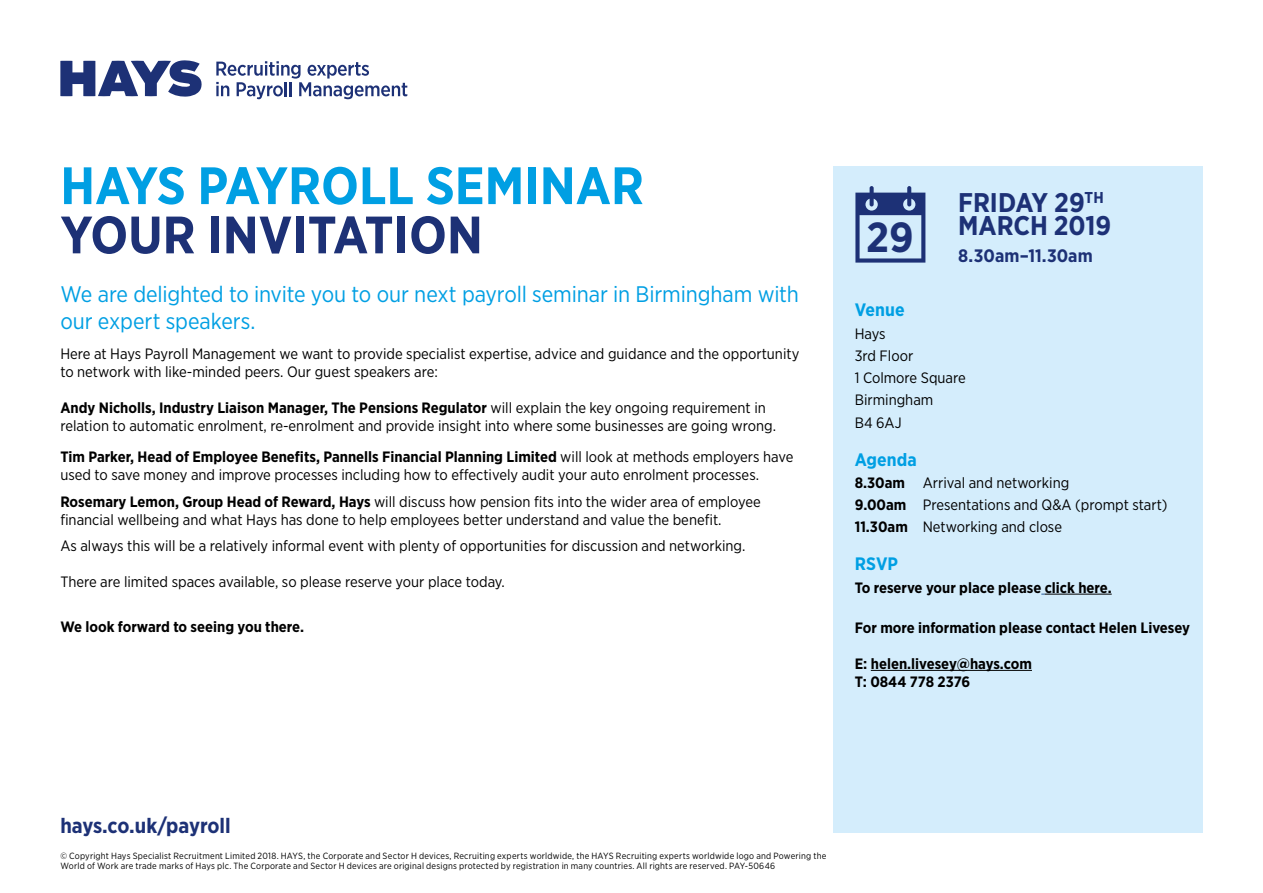
<style>
.page{position:relative;width:1263px;height:893px;background:#fff}
.page>*{position:absolute;margin:0;border:0;box-sizing:border-box;transform-origin:0 0}
.t1{font:700 52.5px "Gotham Narrow";color:#009fe3}
.t2{font:700 52.5px "Gotham Narrow";color:#1d3176}
.t3{font:700 42px "Gotham Narrow";color:#1d3176}
.t4{font:700 27px/23.4px "Gotham Narrow";color:#1d3176}
.t5{font:22.5px/27px "Gotham Narrow";letter-spacing:-.005em;color:#009fe3}
.t6{font:700 21px "Gotham Narrow";color:#1d3176}
.t7{font:700 18px "Gotham Narrow";letter-spacing:.005em;color:#009fe3}
.t8{font:700 18px "Gotham Narrow";letter-spacing:.005em;color:#1d3176}
.t9{font:15px/22.2px "Gotham Narrow";color:#000}
.t10{font:700 15px/18px "Gotham Narrow";color:#000}
.t11{font:9px/10.5px "Gotham Narrow";letter-spacing:.02em;color:#000}
.s1{font-weight:700}
</style>
<div class="page">
<div style="left:833px;top:166px;width:369px;height:667px;background:#d4edfc"></div>
<hr style="left:1045px;top:594px;width:67px;height:1px;background:#000">
<hr style="left:871px;top:670px;width:161px;height:1px;background:#000">
<svg style="left:855px;top:186px;width:70px;height:77px"></svg>
<svg style="left:60px;top:60px;width:347px;height:39px"></svg>
<h1 class="t1" style="left:60px;top:152px;width:585px">HAYS PAYROLL SEMINAR</h1>
<h1 class="t2" style="left:60px;top:201px;width:424px">YOUR INVITATION</h1>
<h3 class="t5" style="left:60px;top:280px;width:740px">We are delighted to invite you to our next payroll seminar in Birmingham with our expert speakers.</h3>
<p class="t9" style="left:60px;top:345px;width:740px;line-height:18px">Here at Hays Payroll Management we want to provide specialist expertise, advice and guidance and the opportunity to network with like-minded peers. Our guest speakers are:</p>
<p class="t9" style="left:60px;top:399px;width:717px;line-height:18px"><span class="s1">Andy Nicholls, Industry Liaison Manager, The Pensions Regulator</span> will explain the key ongoing requirement in relation to automatic enrolment, re-enrolment and provide insight into where some businesses are going wrong.</p>
<p class="t9" style="left:60px;top:448px;width:734px;line-height:18px"><span class="s1">Tim Parker, Head of Employee Benefits, Pannells Financial Planning Limited</span> will look at methods employers have used to save money and improve processes including how to effectively audit your auto enrolment processes.</p>
<p class="t9" style="left:60px;top:492px;width:702px;line-height:18px"><span class="s1">Rosemary Lemon, Group Head of Reward, Hays</span> will discuss how pension fits into the wider area of employee financial wellbeing and what Hays has done to help employees better understand and value the benefit.</p>
<p class="t9" style="left:60px;top:534px;width:687px">As always this will be a relatively informal event with plenty of opportunities for discussion and networking.</p>
<p class="t9" style="left:60px;top:570px;width:446px">There are limited spaces available, so please reserve your place today.</p>
<p class="t10" style="left:60px;top:617px;width:245px">We look forward to seeing you there.</p>
<h2 class="t3" style="left:866px;top:210px;width:49px">29</h2>
<h3 class="t4" style="left:958px;top:190px;width:155px">FRIDAY 29<sup>TH<br></sup>MARCH 2019</h3>
<p class="t8" style="left:958px;top:244px;width:136px">8.30am–11.30am</p>
<p class="t7" style="left:855px;top:298px;width:51px">Venue</p>
<p class="t9" style="left:855px;top:322px;width:113px">Hays<br>3rd Floor<br>1 Colmore Square<br>Birmingham<br>B4 6AJ</p>
<p class="t7" style="left:855px;top:448px;width:64px">Agenda</p>
<p class="t9" style="left:855px;top:471px;width:314px"><span class="s1">8.30am</span> Arrival and networking<br><span class="s1">9.00am</span> Presentations and Q&amp;A (prompt start)<br><span class="s1">11.30am</span> Networking and close</p>
<p class="t7" style="left:855px;top:552px;width:45px">RSVP</p>
<p class="t10" style="left:855px;top:578px;width:258px">To reserve your place please click here.</p>
<p class="t10" style="left:855px;top:618px;width:337px">For more information please contact Helen Livesey</p>
<p class="t10" style="left:855px;top:654px;width:179px">E: helen.livesey@hays.com<br>T: 0844 778 2376</p>
<h3 class="t6" style="left:60px;top:812px;width:172px">hays.co.uk/payroll</h3>
<p class="t11" style="left:60px;top:850px;width:768px">© Copyright Hays Specialist Recruitment Limited 2018. HAYS, the Corporate and Sector H devices, Recruiting experts worldwide, the HAYS Recruiting experts worldwide logo and Powering the<br>World of Work are trade marks of Hays plc. The Corporate and Sector H devices are original designs protected by registration in many countries. All rights are reserved. PAY-50646</p>
</div>
